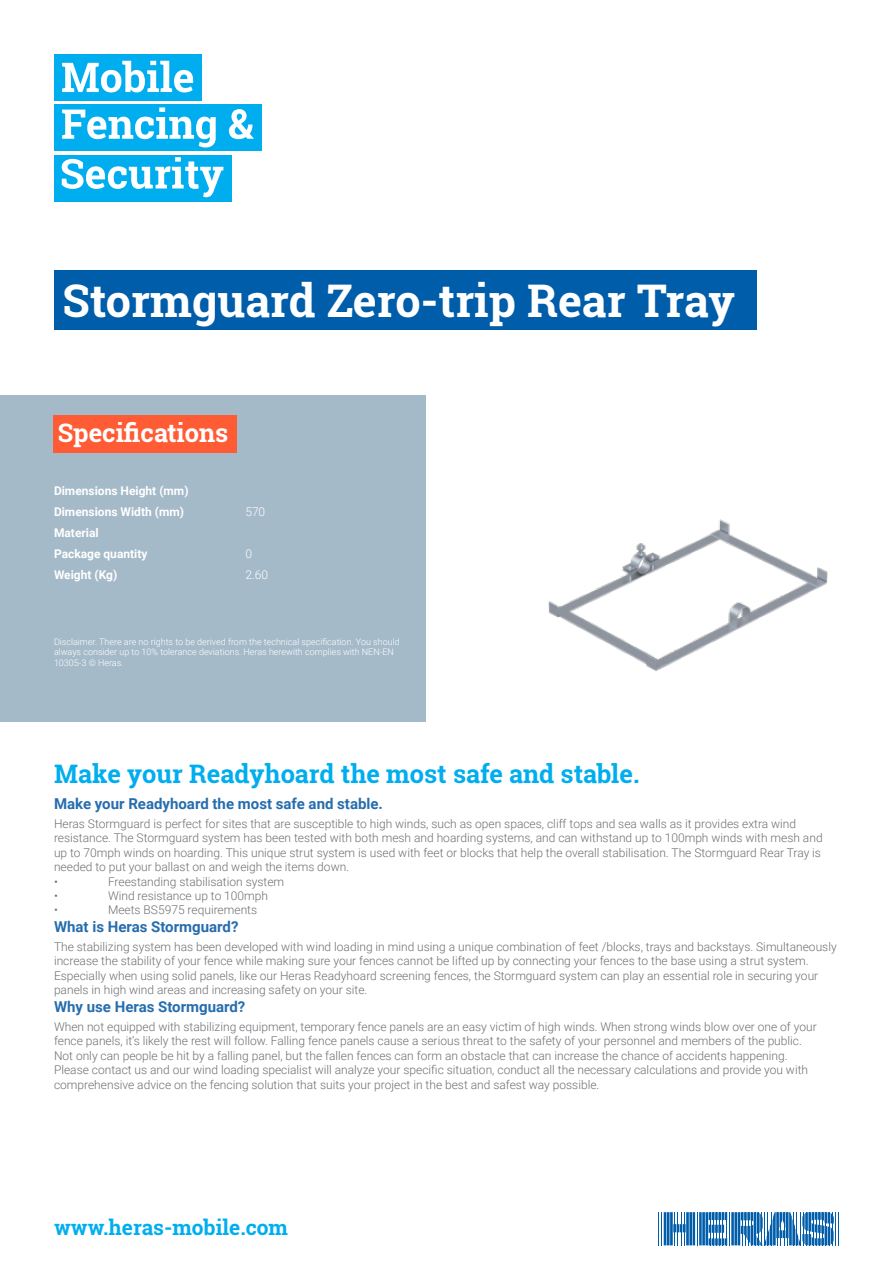
<style>
.page{position:relative;width:893px;height:1263px;background:#fff}
.page>*{position:absolute;margin:0;border:0;box-sizing:border-box;transform-origin:0 0}
.t1{font:700 45px "Roboto Slab";color:#fff}
.t2{font:700 25.5px "Roboto Slab";color:#00aeef}
.t3{font:700 25.5px "Roboto Slab";color:#fff}
.t4{font:700 21px "Roboto Slab";color:#00aeef}
.t5{font:700 15px "Roboto";color:#266dae}
.t6{font:300 12px/14.4px "Roboto";color:#6d6f73}
.t7{font:700 12px/21px "Roboto";color:#fff}
.t8{font:300 12px "Roboto";color:#fff}
.t9{font:300 9px/10.8px "Roboto";color:#fff}
</style>
<div class="page">
<hr style="left:658px;top:1212px;width:1px;height:33px;background:#005daa">
<hr style="left:661px;top:1212px;width:1px;height:33px;background:#005daa">
<hr style="left:697px;top:1212px;width:1px;height:33px;background:#005daa">
<hr style="left:835px;top:1212px;width:1px;height:33px;background:#005daa">
<hr style="left:838px;top:1212px;width:1px;height:33px;background:#005daa">
<svg style="left:664px;top:1212px;width:31px;height:33px"></svg>
<hr style="left:705px;top:1212px;width:3px;height:33px;background:#005daa">
<hr style="left:702px;top:1212px;width:3px;height:33px;background:#005daa">
<hr style="left:699px;top:1212px;width:3px;height:33px;background:#005daa">
<svg style="left:709px;top:1212px;width:125px;height:33px"></svg>
<div style="left:54px;top:54px;width:147px;height:47px;background:#00aeef"></div>
<div style="left:54px;top:104px;width:207px;height:47px;background:#00aeef"></div>
<div style="left:54px;top:155px;width:177px;height:46px;background:#00aeef"></div>
<svg style="left:62px;top:61px;width:131px;height:31px"></svg>
<svg style="left:62px;top:107px;width:154px;height:40px"></svg>
<svg style="left:229px;top:109px;width:25px;height:30px"></svg>
<svg style="left:62px;top:157px;width:161px;height:40px"></svg>
<img style="left:548px;top:519px;width:280px;height:153px">
<div style="left:54px;top:270px;width:702px;height:59px;background:#005daa"></div>
<div style="left:0;top:396px;width:426px;height:326px;background:#a5bac9"></div>
<div style="left:54px;top:415px;width:183px;height:38px;background:#ff5c35"></div>
<h1 class="t1" style="left:63px;top:270px;width:674px">Stormguard Zero-trip Rear Tray</h1>
<h2 class="t3" style="left:58px;top:415px;width:172px">Specifications</h2>
<p class="t7" style="left:54px;top:480px;width:136px">Dimensions Height (mm)<br>Dimensions Width (mm)</p>
<p class="t7" style="left:54px;top:522px;width:95px">Material<br>Package quantity</p>
<p class="t8" style="left:245px;top:503px;width:21px">570</p>
<p class="t8" style="left:245px;top:545px;width:8px">0</p>
<p class="t7" style="left:54px;top:564px;width:65px">Weight (Kg)</p>
<p class="t8" style="left:245px;top:566px;width:24px">2.60</p>
<p class="t9" style="left:54px;top:636px;width:347px">Disclaimer. There are no rights to be derived from the technical specification. You should always consider up to 10% tolerance deviations. Heras herewith complies with NEN-EN<br>10305-3 © Heras.</p>
<h2 class="t2" style="left:54px;top:756px;width:587px">Make your Readyhoard the most safe and stable.</h2>
<p class="t5" style="left:54px;top:793px;width:330px">Make your Readyhoard the most safe and stable.</p>
<p class="t6" style="left:54px;top:816px;width:770px">Heras Stormguard is perfect for sites that are susceptible to high winds, such as open spaces, cliff tops and sea walls as it provides extra wind resistance. The Stormguard system has been tested with both mesh and hoarding systems, and can withstand up to 100mph winds with mesh and up to 70mph winds on hoarding. This unique strut system is used with feet or blocks that help the overall stabilisation. The Stormguard Rear Tray is needed to put your ballast on and weigh the items down.<br>•</p>
<p class="t6" style="left:108px;top:874px;width:178px">Freestanding stabilisation system</p>
<p class="t6" style="left:54px;top:888px;width:5px">•</p>
<p class="t6" style="left:108px;top:888px;width:162px">Wind resistance up to 100mph</p>
<p class="t6" style="left:54px;top:902px;width:5px">•</p>
<p class="t6" style="left:108px;top:902px;width:151px">Meets BS5975 requirements</p>
<p class="t5" style="left:54px;top:916px;width:186px">What is Heras Stormguard?</p>
<p class="t6" style="left:54px;top:939px;width:784px">The stabilizing system has been developed with wind loading in mind using a unique combination of feet /blocks, trays and backstays. Simultaneously increase the stability of your fence while making sure your fences cannot be lifted up by connecting your fences to the base using a strut system.<br>Especially when using solid panels, like our Heras Readyhoard screening fences, the Stormguard system can play an essential role in securing your panels in high wind areas and increasing safety on your site.</p>
<p class="t5" style="left:54px;top:996px;width:193px">Why use Heras Stormguard?</p>
<p class="t6" style="left:54px;top:1019px;width:764px">When not equipped with stabilizing equipment, temporary fence panels are an easy victim of high winds. When strong winds blow over one of your fence panels, it’s likely the rest will follow. Falling fence panels cause a serious threat to the safety of your personnel and members of the public.<br>Not only can people be hit by a falling panel, but the fallen fences can form an obstacle that can increase the chance of accidents happening.<br>Please contact us and our wind loading specialist will analyze your specific situation, conduct all the necessary calculations and provide you with comprehensive advice on the fencing solution that suits your project in the best and safest way possible.</p>
<h3 class="t4" style="left:54px;top:1213px;width:236px">www.heras-mobile.com</h3>
</div>
